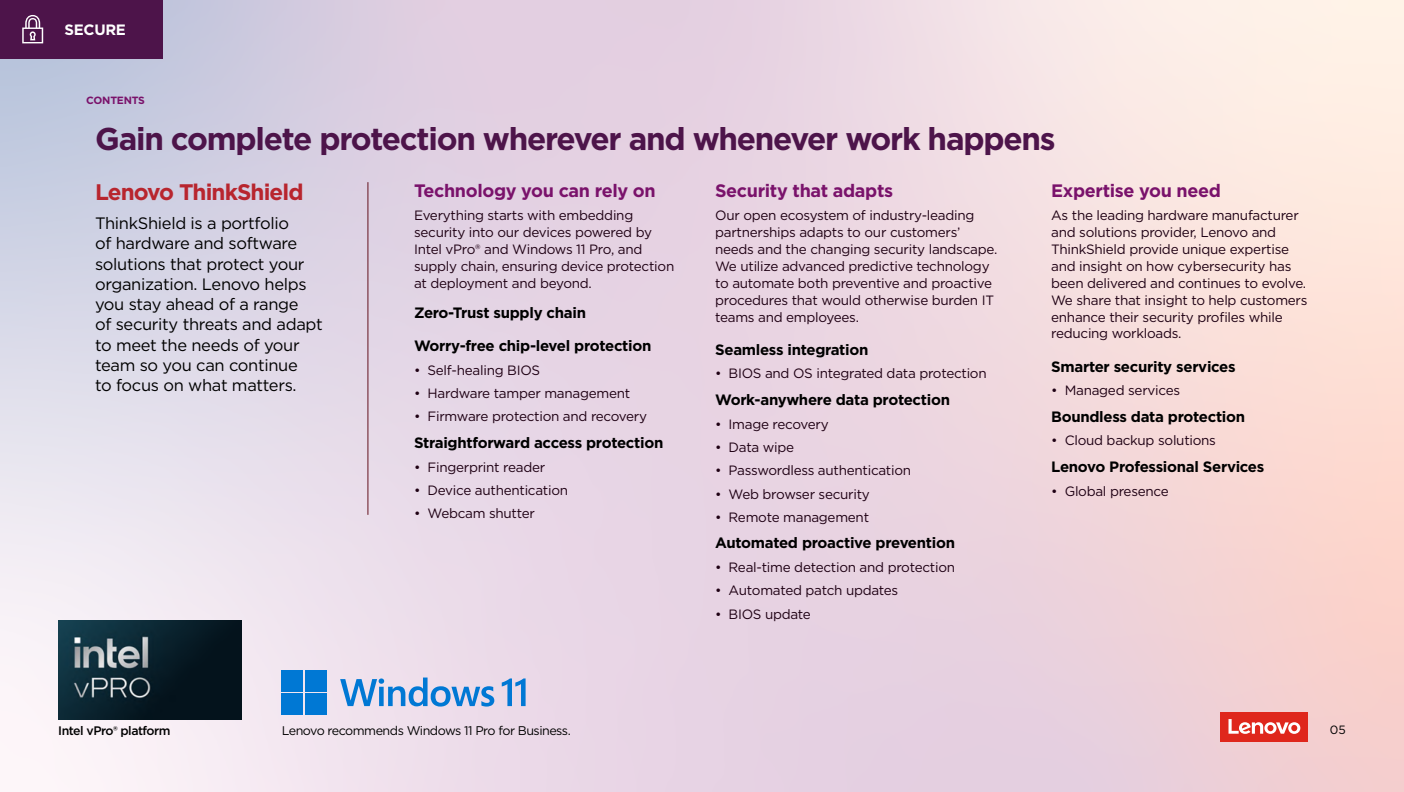
<style>
.page{position:relative;width:1404px;height:792px;background:#fff}
.page>*{position:absolute;margin:0;border:0;box-sizing:border-box;transform-origin:0 0}
.t1{font:700 31.5px "Gotham";letter-spacing:-.04em;color:#4d144a}
.t2{font:700 22.5px "Gotham";letter-spacing:-.04em;color:#b8252e}
.t3{font:700 18px "Gotham";letter-spacing:-.02em;color:#7a126b}
.t4{font:16.5px/20.2px "Gotham";letter-spacing:-.02em;color:#000}
.t5{font:700 15px "Gotham";letter-spacing:-.02em;color:#000}
.t6{font:700 15px "Gotham";letter-spacing:-.02em;color:#fff}
.t7{font:13.5px/16.8px "Gotham";letter-spacing:-.02em;color:#1e0013}
.t8{font:12.6px "Gotham";letter-spacing:-.04em;color:#000}
.t9{font:500 12.3px "Gotham";letter-spacing:-.04em;color:#000}
.t10{font:12px "Gotham";color:#000}
.t11{font:700 10.5px "Gotham";letter-spacing:-.02em;color:#7a126b}
</style>
<div class="page">
<img style="left:0;top:0;width:1404px;height:792px">
<hr style="left:368px;top:182px;width:1px;height:333px;background:#63121e">
<div style="left:0;top:0;width:163px;height:58px;background:#4d144a"></div>
<svg style="left:22px;top:15px;width:21px;height:28px"></svg>
<div style="left:1220px;top:712px;width:88px;height:29px;background:#df271c"></div>
<svg style="left:1229px;top:719px;width:71px;height:15px"></svg>
<img style="left:58px;top:620px;width:184px;height:99px">
<div style="left:282px;top:670px;width:21px;height:21px;background:#0078d4"></div>
<div style="left:305px;top:670px;width:22px;height:21px;background:#0078d4"></div>
<div style="left:282px;top:693px;width:21px;height:22px;background:#0078d4"></div>
<div style="left:305px;top:693px;width:22px;height:22px;background:#0078d4"></div>
<svg style="left:340px;top:677px;width:154px;height:29px;background:#94b7e2"></svg>
<svg style="left:502px;top:678px;width:24px;height:28px"></svg>
<p class="t6" style="left:65px;top:20px;width:63px">SECURE</p>
<p class="t11" style="left:86px;top:93px;width:60px">CONTENTS</p>
<h1 class="t1" style="left:95px;top:118px;width:962px">Gain complete protection wherever and whenever work happens</h1>
<h2 class="t2" style="left:95px;top:177px;width:210px">Lenovo ThinkShield</h2>
<p class="t4" style="left:95px;top:213px;width:229px">ThinkShield is a portfolio<br>of hardware and software solutions that protect your organization. Lenovo helps you stay ahead of a range<br>of security threats and adapt to meet the needs of your team so you can continue<br>to focus on what matters.</p>
<h3 class="t3" style="left:414px;top:178px;width:243px">Technology you can rely on</h3>
<p class="t7" style="left:414px;top:207px;width:262px">Everything starts with embedding security into our devices powered by Intel vPro® and Windows 11 Pro, and supply chain, ensuring device protection at deployment and beyond.</p>
<p class="t5" style="left:414px;top:302px;width:173px">Zero-Trust supply chain</p>
<p class="t5" style="left:414px;top:336px;width:239px">Worry-free chip-level protection</p>
<p class="t7" style="left:414px;top:361px;width:128px">• Self-healing BIOS</p>
<p class="t7" style="left:414px;top:384px;width:218px">• Hardware tamper management</p>
<p class="t7" style="left:414px;top:408px;width:235px">• Firmware protection and recovery</p>
<p class="t5" style="left:414px;top:432px;width:251px">Straightforward access protection</p>
<p class="t7" style="left:414px;top:458px;width:133px">• Fingerprint reader</p>
<p class="t7" style="left:414px;top:481px;width:156px">• Device authentication</p>
<p class="t7" style="left:414px;top:505px;width:122px">• Webcam shutter</p>
<h3 class="t3" style="left:715px;top:178px;width:180px">Security that adapts</h3>
<p class="t7" style="left:715px;top:207px;width:284px">Our open ecosystem of industry-leading partnerships adapts to our customers’ needs and the changing security landscape.<br>We utilize advanced predictive technology to automate both preventive and proactive procedures that would otherwise burden IT teams and employees.</p>
<p class="t5" style="left:715px;top:339px;width:155px">Seamless integration</p>
<p class="t7" style="left:715px;top:365px;width:273px">• BIOS and OS integrated data protection</p>
<p class="t5" style="left:715px;top:389px;width:236px">Work-anywhere data protection</p>
<p class="t7" style="left:715px;top:415px;width:115px">• Image recovery</p>
<p class="t7" style="left:715px;top:438px;width:81px">• Data wipe</p>
<p class="t7" style="left:715px;top:462px;width:198px">• Passwordless authentication</p>
<p class="t7" style="left:715px;top:485px;width:156px">• Web browser security</p>
<p class="t7" style="left:715px;top:508px;width:155px">• Remote management</p>
<p class="t5" style="left:715px;top:533px;width:241px">Automated proactive prevention</p>
<p class="t7" style="left:715px;top:558px;width:241px">• Real-time detection and protection</p>
<p class="t7" style="left:715px;top:582px;width:185px">• Automated patch updates</p>
<p class="t7" style="left:715px;top:605px;width:97px">• BIOS update</p>
<h3 class="t3" style="left:1051px;top:178px;width:171px">Expertise you need</h3>
<p class="t7" style="left:1051px;top:207px;width:258px">As the leading hardware manufacturer and solutions provider, Lenovo and ThinkShield provide unique expertise and insight on how cybersecurity has been delivered and continues to evolve.<br>We share that insight to help customers enhance their security profiles while reducing workloads.</p>
<p class="t5" style="left:1051px;top:356px;width:186px">Smarter security services</p>
<p class="t7" style="left:1051px;top:382px;width:130px">• Managed services</p>
<p class="t5" style="left:1051px;top:406px;width:196px">Boundless data protection</p>
<p class="t7" style="left:1051px;top:432px;width:166px">• Cloud backup solutions</p>
<p class="t5" style="left:1051px;top:456px;width:215px">Lenovo Professional Services</p>
<p class="t7" style="left:1051px;top:482px;width:119px">• Global presence</p>
<p class="t9" style="left:58px;top:722px;width:114px">Intel vPro® platform</p>
<p class="t8" style="left:282px;top:722px;width:291px">Lenovo recommends Windows 11 Pro for Business.</p>
<p class="t10" style="left:1330px;top:721px;width:17px">05</p>
</div>
